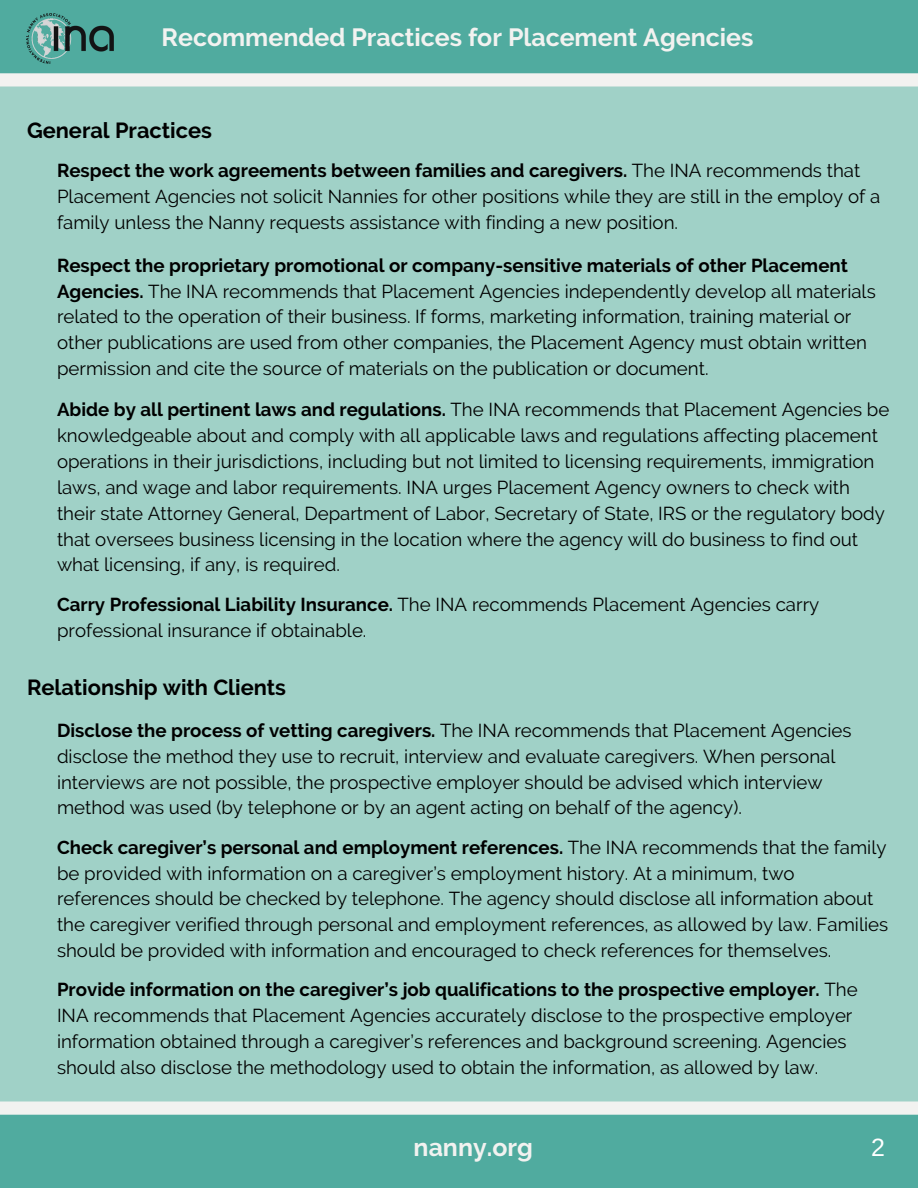
<style>
.page{position:relative;width:918px;height:1188px;background:#50ab9f}
.page>*{position:absolute;margin:0;border:0;box-sizing:border-box;transform-origin:0 0}
.t1{font:700 24.9px "Raleway";color:#f2f2f0}
.t2{font:24.9px "Arimo";color:#fff}
.t3{font:700 21.75px "Raleway";color:#000}
.t4{font:18.75px/25.8px "Raleway";color:#000}
.s1{font-weight:700}
</style>
<div class="page">
<div style="left:0;top:73px;width:918px;height:1042px;background:#a0d1c7"></div>
<img style="left:26px;top:14px;width:88px;height:49px">
<p class="t1" style="left:162px;top:23px;width:593px">Recommended Practices for Placement Agencies</p>
<p class="t3" style="left:27px;top:117px;width:186px">General Practices</p>
<p class="t4" style="left:57px;top:158px;width:825px"><span class="s1">Respect the work agreements between families and caregivers.</span> The INA recommends that<br>Placement Agencies not solicit Nannies for other positions while they are still in the employ of a family unless the Nanny requests assistance with finding a new position.</p>
<p class="t4" style="left:57px;top:252px;width:820px"><span class="s1">Respect the proprietary promotional or company-sensitive materials of other Placement Agencies.</span> The INA recommends that Placement Agencies independently develop all materials related to the operation of their business. If forms, marketing information, training material or other publications are used from other companies, the Placement Agency must obtain written permission and cite the source of materials on the publication or document.</p>
<p class="t4" style="left:57px;top:397px;width:834px"><span class="s1">Abide by all pertinent laws and regulations.</span> The INA recommends that Placement Agencies be knowledgeable about and comply with all applicable laws and regulations affecting placement operations in their jurisdictions, including but not limited to licensing requirements, immigration laws, and wage and labor requirements. INA urges Placement Agency owners to check with their state Attorney General, Department of Labor, Secretary of State, IRS or the regulatory body that oversees business licensing in the location where the agency will do business to find out what licensing, if any, is required.</p>
<p class="t4" style="left:57px;top:592px;width:764px"><span class="s1">Carry Professional Liability Insurance.</span> The INA recommends Placement Agencies carry professional insurance if obtainable.</p>
<p class="t3" style="left:27px;top:675px;width:261px">Relationship with Clients</p>
<p class="t4" style="left:57px;top:717px;width:796px"><span class="s1">Disclose the process of vetting caregivers.</span> The INA recommends that Placement Agencies disclose the method they use to recruit, interview and evaluate caregivers. When personal interviews are not possible, the prospective employer should be advised which interview method was used (by telephone or by an agent acting on behalf of the agency).</p>
<p class="t4" style="left:57px;top:834px;width:833px"><span class="s1">Check caregiver’s personal and employment references.</span> The INA recommends that the family be provided with information on a caregiver’s employment history. At a minimum, two references should be checked by telephone. The agency should disclose all information about the caregiver verified through personal and employment references, as allowed by law. Families should be provided with information and encouraged to check references for themselves.</p>
<p class="t4" style="left:57px;top:976px;width:802px"><span class="s1">Provide information on the caregiver’s job qualifications to the prospective employer.</span> The INA recommends that Placement Agencies accurately disclose to the prospective employer information obtained through a caregiver’s references and background screening. Agencies should also disclose the methodology used to obtain the information, as allowed by law.</p>
<p class="t1" style="left:414px;top:1132px;width:121px">nanny.org</p>
<p class="t2" style="left:871px;top:1133px;width:15px">2</p>
</div>
